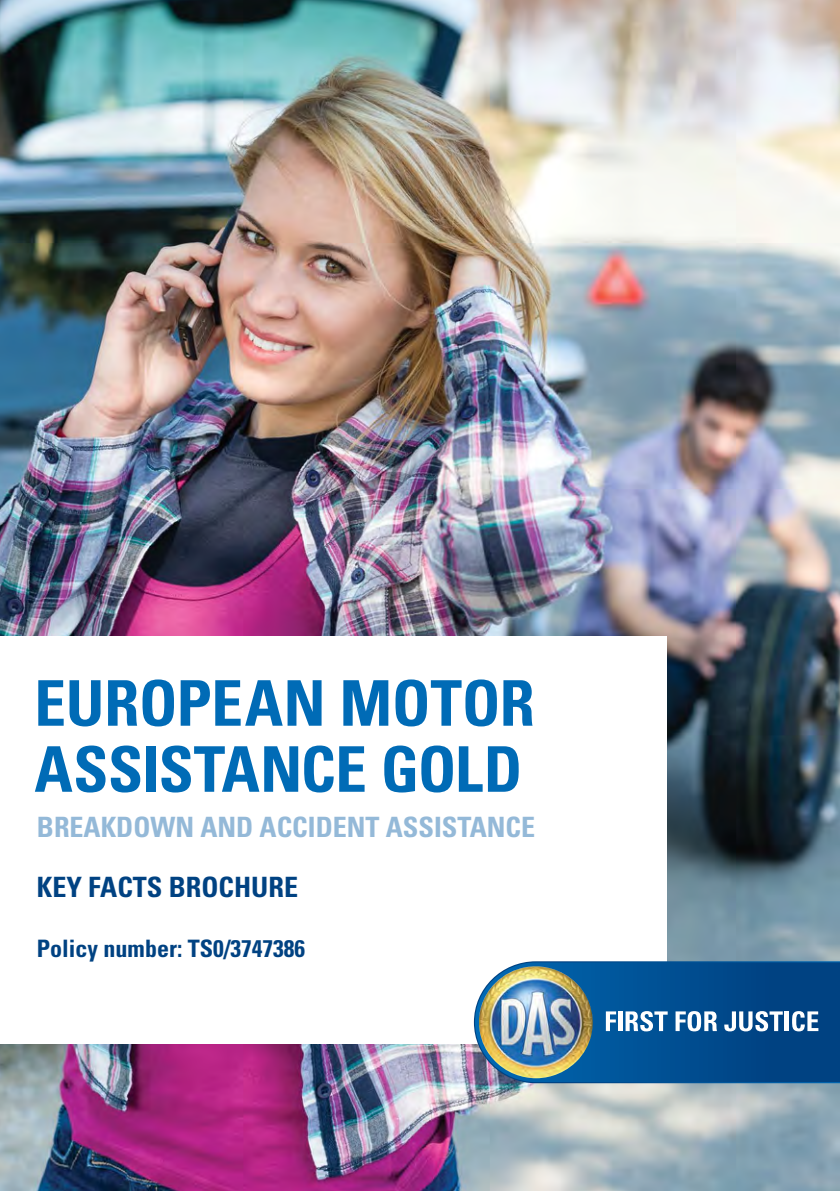
<style>
.page{position:relative;width:840px;height:1191px;background:#fff}
.page>*{position:absolute;margin:0;border:0;box-sizing:border-box;transform-origin:0 0}
.t1{font:700 condensed 63px/66px "Univers LT Std";letter-spacing:-.005em;color:#006bb6}
.t2{font:700 condensed 28px "Univers LT Std";color:#94b9d8}
.t3{font:700 condensed 28px "Univers LT Std";color:#004282}
.t4{font:700 condensed 24px "Univers LT Std";color:#004282}
</style>
<div class="page">
<img style="left:0;top:0;width:839px;height:1191px">
<div style="left:0;top:636px;width:666px;height:407px;background:#fff"></div>
<svg style="left:473px;top:961px;width:366px;height:122px"></svg>
<svg style="left:475px;top:962px;width:364px;height:120px;background:#054e8f"></svg>
<img style="left:478px;top:966px;width:115px;height:112px">
<svg style="left:605px;top:1011px;width:10px;height:20px"></svg>
<svg style="left:617px;top:1011px;width:4px;height:20px"></svg>
<svg style="left:625px;top:1011px;width:42px;height:20px"></svg>
<svg style="left:675px;top:1011px;width:41px;height:20px"></svg>
<svg style="left:724px;top:1011px;width:58px;height:20px"></svg>
<hr style="left:784px;top:1011px;width:4px;height:20px;background:#fff">
<svg style="left:791px;top:1011px;width:26px;height:20px"></svg>
<h1 class="t1" style="left:34px;top:670px;width:501px">EUROPEAN MOTOR<br>ASSISTANCE GOLD</h1>
<p class="t2" style="left:37px;top:810px;width:499px">BREAKDOWN AND ACCIDENT ASSISTANCE</p>
<p class="t3" style="left:37px;top:870px;width:80px">KEY FACTS</p>
<p class="t3" style="left:169px;top:870px;width:99px">BROCHURE</p>
<p class="t4" style="left:37px;top:933px;width:269px">POLICY NUMBER: TS0/3747386</p>
</div>
